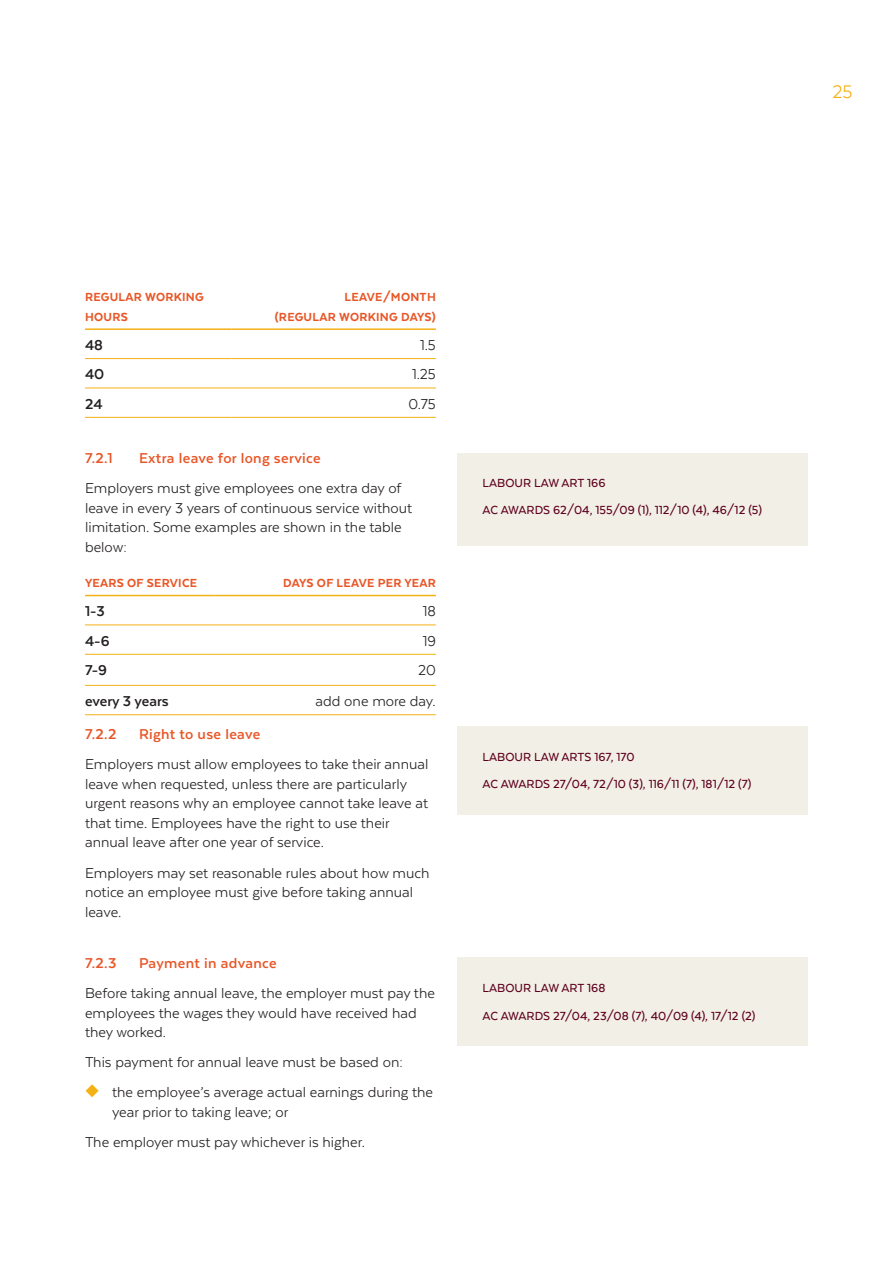
<style>
.page{position:relative;width:893px;height:1263px;background:#fff}
.page>*{position:absolute;margin:0;border:0;box-sizing:border-box;transform-origin:0 0}
.t1{font:21px "Texta";color:#f3b113}
.Body_Copy{font:16.5px/19.5px "Texta";color:#231f20}
.Level_3___Subhead{font:700 16.5px "Texta";letter-spacing:.02em;color:#e85627}
.Body_Copy-2{font:700 16.5px "Texta";color:#231f20}
.Body_Copy-3{font:700 16.5px "Texta";letter-spacing:.02em;color:#e85627}
.SIdebar_copy{font:500 13.5px "Texta";color:#5f0020}
.Level_4___Subhead{font:800 13.5px/19.5px "Texta";letter-spacing:.02em;color:#e85627}
.s1{color:#f3b113}
</style>
<div class="page">
<hr style="left:85px;top:358px;width:146px;height:1px;background:#f3b113">
<hr style="left:231px;top:358px;width:205px;height:1px;background:#f3b113">
<hr style="left:85px;top:388px;width:146px;height:1px;background:#f3b113">
<hr style="left:231px;top:388px;width:205px;height:1px;background:#f3b113">
<hr style="left:85px;top:417px;width:146px;height:1px;background:#f3b113">
<hr style="left:231px;top:417px;width:205px;height:1px;background:#f3b113">
<hr style="left:85px;top:328px;width:146px;height:2px;background:#f3b113">
<hr style="left:231px;top:328px;width:205px;height:2px;background:#f3b113">
<hr style="left:85px;top:624px;width:130px;height:1px;background:#f3b113">
<hr style="left:215px;top:624px;width:221px;height:1px;background:#f3b113">
<hr style="left:85px;top:654px;width:130px;height:1px;background:#f3b113">
<hr style="left:215px;top:654px;width:221px;height:1px;background:#f3b113">
<hr style="left:85px;top:685px;width:130px;height:1px;background:#f3b113">
<hr style="left:215px;top:685px;width:221px;height:1px;background:#f3b113">
<hr style="left:85px;top:714px;width:130px;height:1px;background:#f3b113">
<hr style="left:215px;top:714px;width:221px;height:1px;background:#f3b113">
<hr style="left:85px;top:595px;width:130px;height:1px;background:#f3b113">
<hr style="left:215px;top:595px;width:221px;height:1px;background:#f3b113">
<div style="left:457px;top:453px;width:351px;height:92px;background:#f2f0e6"></div>
<div style="left:457px;top:726px;width:351px;height:89px;background:#f2f0e6"></div>
<div style="left:457px;top:957px;width:351px;height:89px;background:#f2f0e6"></div>
<p class="t1" style="left:832px;top:81px;width:22px">25</p>
<p class="Level_4___Subhead" style="left:85px;top:287px;width:120px">REGULAR WORKING<br>HOURS</p>
<p class="Level_4___Subhead" style="left:275px;top:287px;width:163px;text-align:right">LEAVE/MONTH<br>(REGULAR WORKING DAYS)</p>
<p class="Body_Copy-2" style="left:85px;top:337px;width:20px">48</p>
<p class="Body_Copy" style="left:420px;top:335px;width:17px">1.5</p>
<p class="Body_Copy-2" style="left:85px;top:366px;width:21px">40</p>
<p class="Body_Copy" style="left:412px;top:365px;width:25px">1.25</p>
<p class="Body_Copy-2" style="left:85px;top:395px;width:19px">24</p>
<p class="Body_Copy" style="left:409px;top:394px;width:29px">0.75</p>
<p class="Level_3___Subhead" style="left:85px;top:450px;width:29px">7.2.1</p>
<p class="Level_3___Subhead" style="left:139px;top:450px;width:183px">Extra leave for long service</p>
<p class="Body_Copy" style="left:85px;top:478px;width:329px">Employers must give employees one extra day of leave in every 3 years of continuous service without limitation. Some examples are shown in the table below:</p>
<p class="Level_4___Subhead" style="left:85px;top:573px;width:114px">YEARS OF SERVICE</p>
<p class="Level_4___Subhead" style="left:283px;top:573px;width:154px">DAYS OF LEAVE PER YEAR</p>
<p class="Body_Copy-2" style="left:85px;top:603px;width:21px">1-3</p>
<p class="Body_Copy" style="left:423px;top:601px;width:15px">18</p>
<p class="Body_Copy-2" style="left:85px;top:632px;width:26px">4-6</p>
<p class="Body_Copy" style="left:423px;top:631px;width:15px">19</p>
<p class="Body_Copy-2" style="left:85px;top:662px;width:24px">7-9</p>
<p class="Body_Copy" style="left:418px;top:660px;width:19px">20</p>
<p class="Body_Copy-2" style="left:85px;top:693px;width:85px">every 3 years</p>
<p class="Body_Copy" style="left:316px;top:691px;width:122px">add one more day.</p>
<p class="Body_Copy-3" style="left:85px;top:726px;width:33px">7.2.2</p>
<p class="Body_Copy-3" style="left:139px;top:726px;width:123px">Right to use leave</p>
<p class="Body_Copy" style="left:85px;top:754px;width:345px">Employers must allow employees to take their annual leave when requested, unless there are particularly urgent reasons why an employee cannot take leave at that time. Employees have the right to use their annual leave after one year of service.</p>
<p class="Body_Copy" style="left:85px;top:863px;width:346px">Employers may set reasonable rules about how much notice an employee must give before taking annual leave.</p>
<p class="Level_3___Subhead" style="left:85px;top:954px;width:33px">7.2.3</p>
<p class="Level_3___Subhead" style="left:139px;top:954px;width:139px">Payment in advance</p>
<p class="Body_Copy" style="left:85px;top:983px;width:351px">Before taking annual leave, the employer must pay the employees the wages they would have received had they worked.</p>
<p class="Body_Copy" style="left:85px;top:1052px;width:319px">This payment for annual leave must be based on:</p>
<p class="Body_Copy" style="left:112px;top:1082px;width:323px;text-indent:-27px"><span class="s1">◆</span> the employee’s average actual earnings during the year prior to taking leave; or</p>
<p class="Body_Copy" style="left:85px;top:1132px;width:281px">The employer must pay whichever is higher.</p>
<p class="SIdebar_copy" style="left:483px;top:476px;width:124px">LABOUR LAW ART 166</p>
<p class="SIdebar_copy" style="left:483px;top:503px;width:281px">AC AWARDS 62/04, 155/09 (1), 112/10 (4), 46/12 (5)</p>
<p class="SIdebar_copy" style="left:483px;top:750px;width:153px">LABOUR LAW ARTS 167, 170</p>
<p class="SIdebar_copy" style="left:483px;top:777px;width:270px">AC AWARDS 27/04, 72/10 (3), 116/11 (7), 181/12 (7)</p>
<p class="SIdebar_copy" style="left:483px;top:981px;width:124px">LABOUR LAW ART 168</p>
<p class="SIdebar_copy" style="left:483px;top:1008px;width:274px">AC AWARDS 27/04, 23/08 (7), 40/09 (4), 17/12 (2)</p>
</div>
